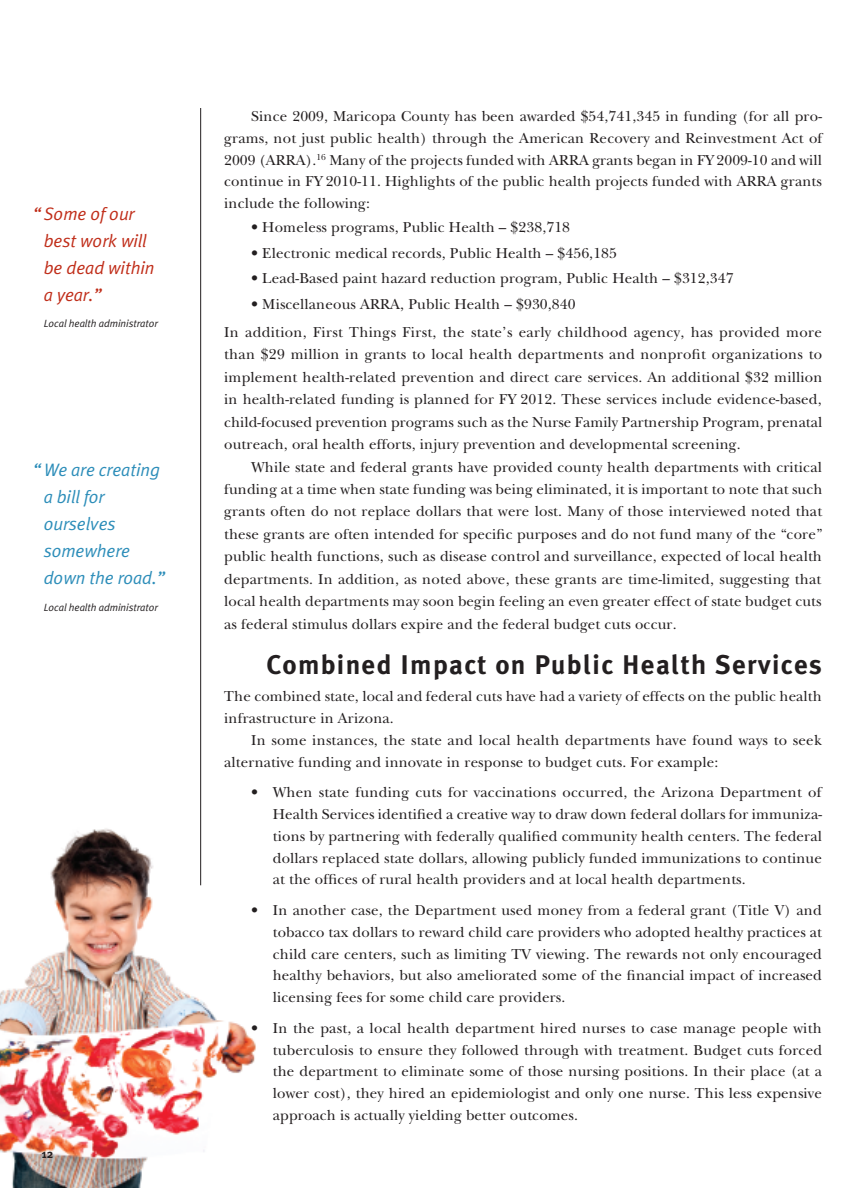
<style>
.page{position:relative;width:864px;height:1188px;background:#fff}
.page>*{position:absolute;margin:0;border:0;box-sizing:border-box;transform-origin:0 0}
.t1{font:700 27px "Meta Plus";letter-spacing:.05em;color:#231f20}
.t2{font:italic 18px/27px "Meta Plus Normal";letter-spacing:-.005em;color:#2c8db9}
.t3{font:italic 18px/27px "Meta Plus Normal";letter-spacing:-.005em;color:#c02d19}
.t4{font:15px/21.8px "New Baskerville";letter-spacing:.01em;color:#231f20;text-align:justify}
.t5{font:700 12px "Meta Plus";color:#231f20}
.t6{font:italic 10.5px "Meta Plus Normal";letter-spacing:-.005em;color:#231f20}
</style>
<div class="page">
<img style="left:0;top:803px;width:256px;height:385px">
<hr style="left:200px;top:108px;width:1px;height:777px;background:#231f20">
<p class="t3" style="left:44px;top:200px;width:112px;text-indent:-11px">“ Some of our best work will be dead within a year.”</p>
<p class="t6" style="left:44px;top:317px;width:116px">Local health administrator</p>
<p class="t2" style="left:44px;top:456px;width:123px;text-indent:-11px">“ We are creating a bill for ourselves somewhere down the road.”</p>
<p class="t6" style="left:44px;top:601px;width:116px">Local health administrator</p>
<p class="t5" style="left:42px;top:1147px;width:13px">12</p>
<p class="t4" style="left:224px;top:105px;width:600px;text-indent:27px">Since 2009, Maricopa County has been awarded $54,741,345 in funding (for all pro&shy;grams, not just public health) through the American Recovery and Reinvestment Act of 2009 (ARRA).<sup>16</sup> Many of the projects funded with ARRA grants began in FY 2009-10 and will continue in FY 2010-11. Highlights of the public health projects funded with ARRA grants include the following:</p>
<p class="t4" style="left:251px;top:216px;width:320px">• Homeless programs, Public Health – $238,718</p>
<p class="t4" style="left:251px;top:242px;width:367px">• Electronic medical records, Public Health – $456,185</p>
<p class="t4" style="left:251px;top:267px;width:484px">• Lead-Based paint hazard reduction program, Public Health – $312,347</p>
<p class="t4" style="left:224px;top:289px;width:599px;line-height:28.5px;text-indent:27px">• Miscellaneous ARRA, Public Health – $930,840<br>In addition, First Things First, the state’s early childhood agency, has provided more</p>
<p class="t4" style="left:224px;top:343px;width:600px;line-height:22.5px">than $29 million in grants to local health departments and nonprofit organizations to implement health-related prevention and direct care services. An additional $32 million in health-related funding is planned for FY 2012. These services include evidence-based, child-focused prevention programs such as the Nurse Family Partnership Program, prenatal outreach, oral health efforts, injury prevention and developmental screening.</p>
<p class="t4" style="left:224px;top:455px;width:600px;line-height:22.5px;text-indent:27px">While state and federal grants have provided county health departments with critical funding at a time when state funding was being eliminated, it is important to note that such grants often do not replace dollars that were lost. Many of those interviewed noted that these grants are often intended for specific purposes and do not fund many of the “core” public health functions, such as disease control and surveillance, expected of local health departments. In addition, as noted above, these grants are time-limited, suggesting that local health departments may soon begin feeling an even greater effect of state budget cuts as federal stimulus dollars expire and the federal budget cuts occur.</p>
<h1 class="t1" style="left:266px;top:649px;width:557px">Combined Impact on Public Health Services</h1>
<p class="t4" style="left:224px;top:685px;width:599px">The combined state, local and federal cuts have had a variety of effects on the public health infrastructure in Arizona.</p>
<p class="t4" style="left:224px;top:729px;width:599px;text-indent:27px">In some instances, the state and local health departments have found ways to seek alternative funding and innovate in response to budget cuts. For example:</p>
<p class="t4" style="left:273px;top:781px;width:551px;text-indent:-22px">• When state funding cuts for vaccinations occurred, the Arizona Department of Health Services identified a creative way to draw down federal dollars for immuniza&shy;tions by partnering with federally qualified community health centers. The federal dollars replaced state dollars, allowing publicly funded immunizations to continue at the offices of rural health providers and at local health departments.</p>
<p class="t4" style="left:273px;top:899px;width:551px;text-indent:-22px">• In another case, the Department used money from a federal grant (Title V) and tobacco tax dollars to reward child care providers who adopted healthy practices at child care centers, such as limiting TV viewing. The rewards not only encouraged healthy behaviors, but also ameliorated some of the financial impact of increased licensing fees for some child care providers.</p>
<p class="t4" style="left:273px;top:1017px;width:551px;text-indent:-22px">• In the past, a local health department hired nurses to case manage people with tuberculosis to ensure they followed through with treatment. Budget cuts forced the department to eliminate some of those nursing positions. In their place (at a lower cost), they hired an epidemiologist and only one nurse. This less expensive approach is actually yielding better outcomes.</p>
</div>
